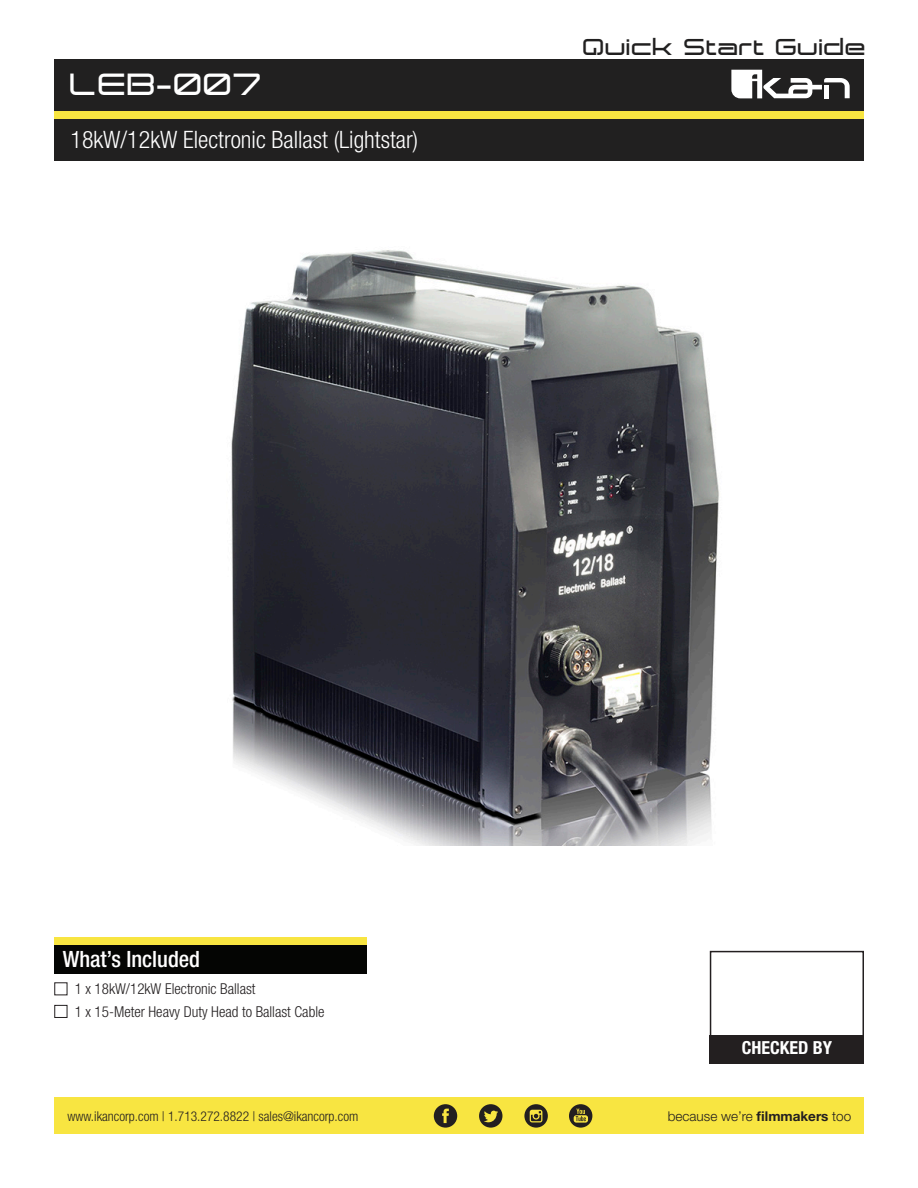
<style>
.page{position:relative;width:918px;height:1188px;background:#fff}
.page>*{position:absolute;margin:0;border:0;box-sizing:border-box;transform-origin:0 0}
.t1{font:700 30px "Expansiva";color:#fff}
.t2{font:300 condensed 24px "Helvetica Neue LT Std";color:#fff}
.t3{font:700 22.5px "Expansiva";color:#212020}
.t4{font:500 condensed 22.5px "Helvetica Neue LT Std";color:#fff}
.t5{font:700 condensed 18px "Helvetica Neue LT Std";color:#fff}
.t6{font:300 condensed 15px "Helvetica Neue LT Std";color:#231f20}
.t7{font:300 condensed 13.5px "Helvetica Neue LT Std";color:#231f20}
.t8{font:300 13.5px "Helvetica Neue LT Std";color:#231f20}
.s1{font-weight:700}
</style>
<div class="page">
<div style="left:710px;top:951px;width:154px;height:86px;border:2px solid #231f20"></div>
<div style="left:710px;top:1035px;width:154px;height:29px;background:#231f20"></div>
<div style="left:54px;top:982px;width:13px;height:13px;border:1px solid #231f20"></div>
<div style="left:54px;top:1005px;width:13px;height:13px;border:1px solid #231f20"></div>
<div style="left:55px;top:59px;width:809px;height:102px;background:#212020"></div>
<div style="left:55px;top:111px;width:809px;height:7px;background:#f8e541"></div>
<svg style="left:731px;top:70px;width:119px;height:28px"></svg>
<div style="left:54px;top:941px;width:312px;height:33px;background:#040503"></div>
<div style="left:54px;top:938px;width:312px;height:7px;background:#f8e541"></div>
<div style="left:54px;top:1098px;width:810px;height:36px;background:#f8e541"></div>
<svg style="left:434px;top:1104px;width:23px;height:24px"></svg>
<svg style="left:569px;top:1104px;width:23px;height:24px"></svg>
<svg style="left:524px;top:1104px;width:24px;height:24px"></svg>
<svg style="left:479px;top:1104px;width:23px;height:24px"></svg>
<img style="left:231px;top:250px;width:488px;height:596px">
<p class="t1" style="left:70px;top:65px;width:194px">LEB-007</p>
<p class="t2" style="left:70px;top:126px;width:349px">18kW/12kW Electronic Ballast (Lightstar)</p>
<p class="t3" style="left:584px;top:32px;width:285px">Quick Start Guide</p>
<p class="t4" style="left:63px;top:945px;width:139px">What’s Included</p>
<p class="t6" style="left:75px;top:980px;width:182px">1 x 18kW/12kW Electronic Ballast</p>
<p class="t6" style="left:75px;top:1003px;width:251px">1 x 15-Meter Heavy Duty Head to Ballast Cable</p>
<p class="t5" style="left:742px;top:1037px;width:92px">CHECKED BY</p>
<p class="t7" style="left:68px;top:1108px;width:292px">www.ikancorp.com | 1.713.272.8822 | sales@ikancorp.com</p>
<p class="t8" style="left:668px;top:1108px;width:185px">because we’re <span class="s1">filmmakers</span> too</p>
</div>
